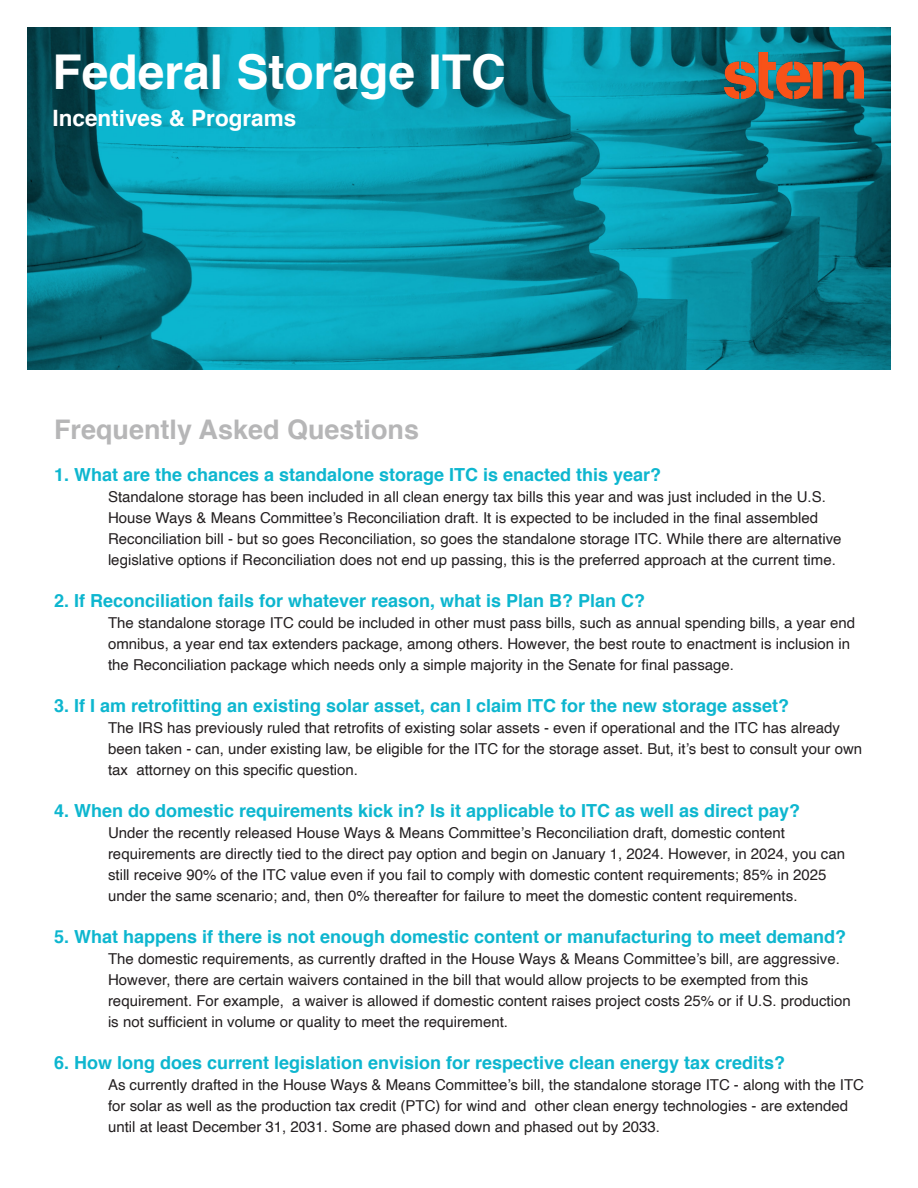
<style>
.page{position:relative;width:918px;height:1188px;background:#fff}
.page>*{position:absolute;margin:0;border:0;box-sizing:border-box;transform-origin:0 0}
.t1{font:700 48px "Helvetica";color:#fff}
.t2{font:700 27px "Helvetica";color:#b6b6b7}
.t3{font:700 22.5px "Helvetica";color:#fff}
.t4{font:700 18px "Helvetica";color:#0db6cf}
.t5{font:15px/21px "Helvetica";color:#231f20}
</style>
<div class="page">
<img style="left:28px;top:28px;width:862px;height:341px">
<img style="left:724px;top:53px;width:140px;height:45px">
<p class="t1" style="left:52px;top:33px;width:455px">Federal Storage ITC</p>
<p class="t3" style="left:52px;top:100px;width:245px">Incentives &amp; Programs</p>
<p class="t2" style="left:54px;top:408px;width:367px">Frequently Asked Questions</p>
<p class="t4" style="left:54px;top:460px;width:609px">1. What are the chances a standalone storage ITC is enacted this year?</p>
<p class="t5" style="left:108px;top:487px;width:735px">Standalone storage has been included in all clean energy tax bills this year and was just included in the U.S.<br>House Ways &amp; Means Committee’s Reconciliation draft. It is expected to be included in the final assembled Reconciliation bill - but so goes Reconciliation, so goes the standalone storage ITC. While there are alternative legislative options if Reconciliation does not end up passing, this is the preferred approach at the current time.</p>
<p class="t4" style="left:54px;top:586px;width:593px">2. If Reconciliation fails for whatever reason, what is Plan B? Plan C?</p>
<p class="t5" style="left:108px;top:613px;width:749px">The standalone storage ITC could be included in other must pass bills, such as annual spending bills, a year end omnibus, a year end tax extenders package, among others. However, the best route to enactment is inclusion in the Reconciliation package which needs only a simple majority in the Senate for final passage.</p>
<p class="t4" style="left:54px;top:691px;width:737px">3. If I am retrofitting an existing solar asset, can I claim ITC for the new storage asset?</p>
<p class="t5" style="left:108px;top:718px;width:756px">The IRS has previously ruled that retrofits of existing solar assets - even if operational and the ITC has already been taken - can, under existing law, be eligible for the ITC for the storage asset. But, it’s best to consult your own tax attorney on this specific question.</p>
<p class="t4" style="left:54px;top:796px;width:748px">4. When do domestic requirements kick in? Is it applicable to ITC as well as direct pay?</p>
<p class="t5" style="left:108px;top:823px;width:739px">Under the recently released House Ways &amp; Means Committee’s Reconciliation draft, domestic content requirements are directly tied to the direct pay option and begin on January 1, 2024. However, in 2024, you can still receive 90% of the ITC value even if you fail to comply with domestic content requirements; 85% in 2025 under the same scenario; and, then 0% thereafter for failure to meet the domestic content requirements.</p>
<p class="t4" style="left:54px;top:922px;width:794px">5. What happens if there is not enough domestic content or manufacturing to meet demand?</p>
<p class="t5" style="left:108px;top:949px;width:744px">The domestic requirements, as currently drafted in the House Ways &amp; Means Committee’s bill, are aggressive.<br>However, there are certain waivers contained in the bill that would allow projects to be exempted from this requirement. For example, a waiver is allowed if domestic content raises project costs 25% or if U.S. production is not sufficient in volume or quality to meet the requirement.</p>
<p class="t4" style="left:54px;top:1048px;width:733px">6. How long does current legislation envision for respective clean energy tax credits?</p>
<p class="t5" style="left:108px;top:1075px;width:758px">As currently drafted in the House Ways &amp; Means Committee’s bill, the standalone storage ITC - along with the ITC for solar as well as the production tax credit (PTC) for wind and other clean energy technologies - are extended until at least December 31, 2031. Some are phased down and phased out by 2033.</p>
</div>
